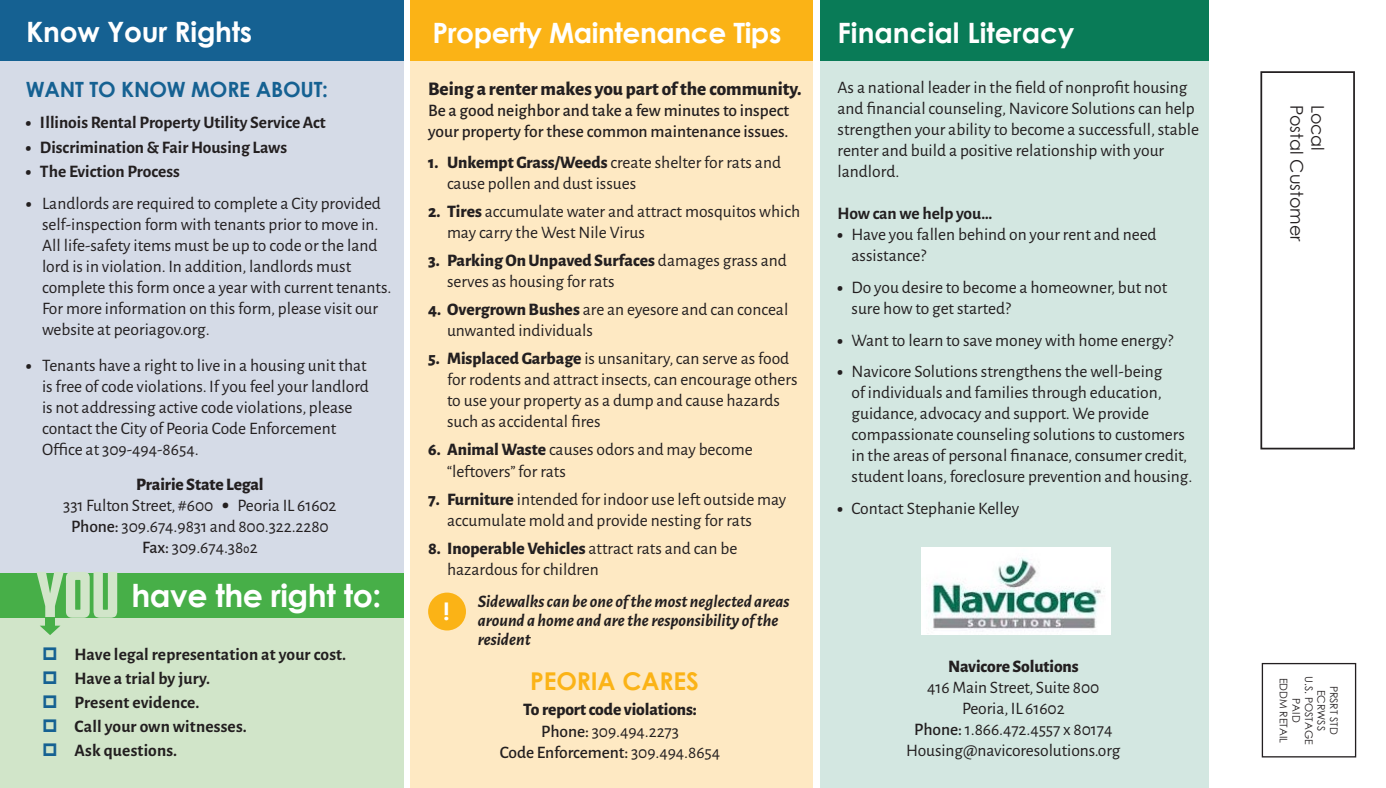
<style>
.page{position:relative;width:1386px;height:788px;background:#fff}
.page>*{position:absolute;margin:0;border:0;box-sizing:border-box;transform-origin:0 0}
.t1{font:63.18px "American Captain";color:#d1e5c9}
.t2{font:700 31.5px "Century Gothic";letter-spacing:-.015em;color:#fff}
.t3{font:700 28px "Century Gothic";letter-spacing:-.01em;color:#fff}
.t4{font:700 24.5px "Century Gothic";letter-spacing:-.005em;color:#fbb316}
.t5{font:700 23.8px "Century Gothic";color:#fff}
.t6{font:700 21px "Century Gothic";letter-spacing:-.01em;color:#156192}
.t7{font:800 19.25px "Alegreya Sans";color:#231f20}
.t8{font:17.5px/21px "Alegreya Sans";color:#231f20}
.t9{font:700 17.5px "Alegreya Sans";color:#231f20}
.t10{font:500 17.5px/21px "Alegreya Sans";color:#231f20}
.t11{font:italic 700 17.5px/19.2px "Alegreya Sans";color:#231f20}
.t12{font:800 17.5px "Alegreya Sans";letter-spacing:-.005em;color:#231f20}
.t13{font:17.5px "Century Gothic";color:#231f20}
.t14{font:10.5px "Century Gothic";color:#231f20}
.s1{font-weight:900}
.s2{font-weight:800;font-size:26.25px}
.s3{font-weight:500}
.s4{font-weight:800}
.s5{font-weight:400}
</style>
<div class="page">
<div style="left:820px;top:0;width:388px;height:788px;background:#d3e7e1"></div>
<div style="left:0;top:611px;width:404px;height:177px;background:#d1e5c9"></div>
<div style="left:411px;top:0;width:402px;height:788px;background:#fee9c3"></div>
<div style="left:0;top:0;width:404px;height:617px;background:#d5dbe7"></div>
<div style="left:1262px;top:663px;width:94px;height:94px;border:1px solid #231f20"></div>
<div style="left:1260px;top:71px;width:95px;height:378px;border:2px solid #231f20"></div>
<div style="left:411px;top:0;width:402px;height:61px;background:#fbb316"></div>
<div style="left:0;top:0;width:404px;height:61px;background:#156192"></div>
<div style="left:0;top:573px;width:404px;height:44px;background:#47af48"></div>
<div style="left:45px;top:617px;width:10px;height:10px;background:#47af48"></div>
<svg style="left:40px;top:625px;width:20px;height:10px"></svg>
<img style="left:921px;top:547px;width:190px;height:87px">
<div style="left:820px;top:0;width:388px;height:61px;background:#097b57"></div>
<div style="left:428px;top:592px;width:38px;height:38px;background:#fbb316;border-radius:50%"></div>
<p class="t3" style="left:26px;top:11px;width:227px">Know Your Rights</p>
<p class="t3" style="left:432px;top:12px;width:350px">Property Maintenance Tips</p>
<p class="t6" style="left:26px;top:73px;width:304px">WANT TO KNOW MORE ABOUT:</p>
<p class="t9" style="left:26px;top:110px;width:301px"><span class="s1">•</span> Illinois Rental Property Utility Service Act</p>
<p class="t9" style="left:26px;top:134px;width:263px"><span class="s1">•</span> Discrimination &amp; Fair Housing Laws</p>
<p class="t9" style="left:26px;top:159px;width:155px"><span class="s1">•</span> The Eviction Process</p>
<p class="t8" style="left:42px;top:192px;width:351px;text-indent:-16px"><span class="s1">•</span> Landlords are required to complete a City provided self-inspection form with tenants prior to move in.<br>All life-safety items must be up to code or the land lord is in violation. In addition, landlords must complete this form once a year with current tenants.</p>
<p class="t8" style="left:42px;top:297px;width:338px">For more information on this form, please visit our website at peoriagov.org.</p>
<p class="t8" style="left:42px;top:353px;width:328px;text-indent:-16px"><span class="s1">•</span> Tenants have a right to live in a housing unit that is free of code violations. If you feel your landlord is not addressing active code violations, please contact the City of Peoria Code Enforcement Office at 309-494-8654.</p>
<p class="t12" style="left:136px;top:471px;width:129px">Prairie State Legal</p>
<p class="t8" style="left:63px;top:494px;width:275px">331 Fulton Street, #600 <span class="s2">•</span> Peoria IL 61602</p>
<p class="t8" style="left:71px;top:515px;width:259px"><span class="s3">Phone:</span> 309.674.9831 and 800.322.2280</p>
<p class="t8" style="left:142px;top:536px;width:117px"><span class="s3">Fax:</span> 309.674.3802</p>
<p class="t1" style="left:36px;top:557px;width:85px">YOU</p>
<p class="t2" style="left:132px;top:571px;width:251px">have the right to:</p>
<p class="t9" style="left:75px;top:641px;width:273px">Have legal representation at your cost.</p>
<p class="t9" style="left:75px;top:665px;width:137px">Have a trial by jury.</p>
<p class="t9" style="left:75px;top:689px;width:126px">Present evidence.</p>
<p class="t9" style="left:75px;top:713px;width:174px">Call your own witnesses.</p>
<p class="t9" style="left:75px;top:737px;width:104px">Ask questions.</p>
<p class="t7" style="left:428px;top:74px;width:375px">Being a renter makes you part of the community.</p>
<p class="t10" style="left:428px;top:99px;width:363px">Be a good neighbor and take a few minutes to inspect your property for these common maintenance issues.</p>
<p class="t8" style="left:447px;top:151px;width:336px;text-indent:-19px"><span class="s4">1. Unkempt Grass/Weeds</span> create shelter for rats and cause pollen and dust issues</p>
<p class="t8" style="left:447px;top:200px;width:355px;text-indent:-19px"><span class="s4">2. Tires</span> accumulate water and attract mosquitos which may carry the West Nile Virus</p>
<p class="t8" style="left:447px;top:249px;width:341px;text-indent:-19px"><span class="s4">3. Parking On Unpaved Surfaces</span> damages grass and serves as housing for rats</p>
<p class="t8" style="left:447px;top:298px;width:343px;text-indent:-19px"><span class="s4">4. Overgrown Bushes</span> are an eyesore and can conceal unwanted individuals</p>
<p class="t8" style="left:447px;top:347px;width:352px;text-indent:-19px"><span class="s4">5. Misplaced Garbage</span> is unsanitary, can serve as food for rodents and attract insects, can encourage others to use your property as a dump and cause hazards such as accidental fires</p>
<p class="t8" style="left:447px;top:438px;width:307px;text-indent:-19px"><span class="s4">6. Animal Waste</span> causes odors and may become “leftovers” for rats</p>
<p class="t8" style="left:447px;top:487px;width:341px;text-indent:-19px"><span class="s4">7. Furniture</span> intended for indoor use left outside may accumulate mold and provide nesting for rats</p>
<p class="t8" style="left:447px;top:536px;width:292px;text-indent:-19px"><span class="s4">8. Inoperable Vehicles</span> attract rats and can be hazardous for children</p>
<p class="t5" style="left:443px;top:593px;width:8px">!</p>
<p class="t11" style="left:478px;top:590px;width:313px">Sidewalks can be one of the most neglected areas around a home and are the responsibility of the resident</p>
<p class="t4" style="left:530px;top:662px;width:170px">PEORIA CARES</p>
<p class="t12" style="left:523px;top:696px;width:175px">To report code violations:</p>
<p class="t8" style="left:541px;top:719px;width:139px"><span class="s3">Phone:</span> 309.494.2273</p>
<p class="t10" style="left:500px;top:740px;width:222px">Code Enforcement: <span class="s5">309.494.8654</span></p>
<p class="t3" style="left:838px;top:12px;width:238px">Financial Literacy</p>
<p class="t8" style="left:838px;top:76px;width:363px">As a national leader in the field of nonprofit housing and financial counseling, Navicore Solutions can help strengthen your ability to become a successfull, stable renter and build a positive relationship with your landlord.</p>
<p class="t9" style="left:838px;top:201px;width:156px">How can we help you…</p>
<p class="t8" style="left:852px;top:223px;width:307px;text-indent:-14px"><span class="s1">•</span> Have you fallen behind on your rent and need assistance?</p>
<p class="t8" style="left:852px;top:276px;width:317px;text-indent:-14px"><span class="s1">•</span> Do you desire to become a homeowner, but not sure how to get started?</p>
<p class="t8" style="left:838px;top:328px;width:337px"><span class="s1">•</span> Want to learn to save money with home energy?</p>
<p class="t8" style="left:852px;top:360px;width:342px;text-indent:-14px"><span class="s1">•</span> Navicore Solutions strengthens the well-being<br>of individuals and families through education, guidance, advocacy and support. We provide compassionate counseling solutions to customers in the areas of personal finanace, consumer credit, student loans, foreclosure prevention and housing.</p>
<p class="t8" style="left:838px;top:496px;width:183px"><span class="s1">•</span> Contact Stephanie Kelley</p>
<p class="t12" style="left:948px;top:652px;width:132px">Navicore Solutions</p>
<p class="t8" style="left:927px;top:675px;width:174px">416 Main Street, Suite 800</p>
<p class="t8" style="left:962px;top:696px;width:104px">Peoria, IL 61602</p>
<p class="t8" style="left:914px;top:717px;width:200px"><span class="s3">Phone:</span> 1.866.472.4557 x 80174</p>
<p class="t8" style="left:906px;top:738px;width:216px">Housing@navicoresolutions.org</p>
<p class="t13" style="left:1309px;top:104px;width:139px;rotate:90deg">Postal Customer</p>
<p class="t13" style="left:1330px;top:104px;width:48px;rotate:90deg">Local</p>
<p class="t14" style="left:1316px;top:676px;width:70px;rotate:90deg">U.S. POSTAGE</p>
<p class="t14" style="left:1291px;top:677px;width:67px;rotate:90deg">EDDM RETAIL</p>
<p class="t14" style="left:1341px;top:685px;width:51px;rotate:90deg">PRSRT STD</p>
<p class="t14" style="left:1329px;top:689px;width:43px;rotate:90deg">ECRWSS</p>
<p class="t14" style="left:1304px;top:698px;width:26px;rotate:90deg">PAID</p>
</div>
